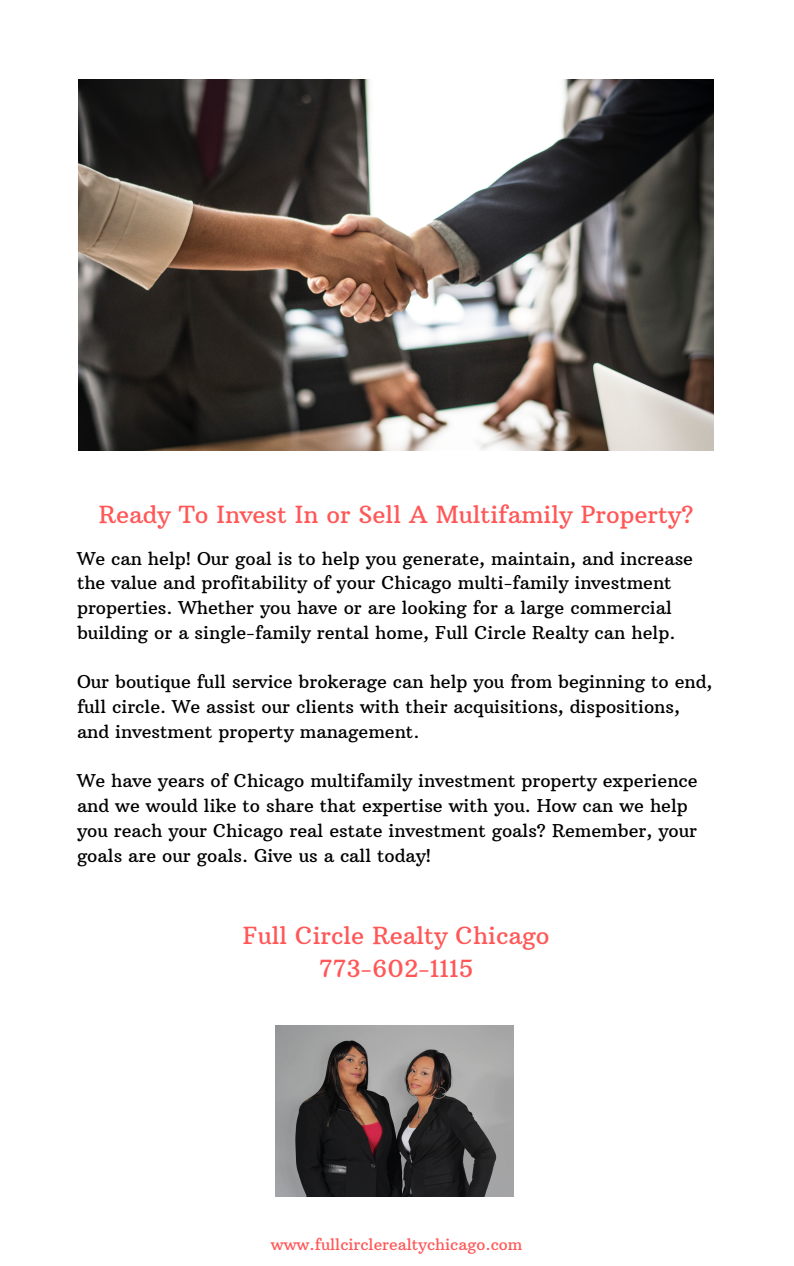
<style>
.page{position:relative;width:794px;height:1266px;background:#fff}
.page>*{position:absolute;margin:0;border:0;box-sizing:border-box;transform-origin:0 0}
.t1{font:24px/33.2px "Arbutus Slab";color:#ff5757;text-align:center}
.t2{font:18px/24.8px "Arbutus Slab";color:#000}
.t3{font:15.75px "Arbutus Slab";color:#ff5757}
</style>
<div class="page">
<img style="left:78px;top:79px;width:635px;height:372px">
<img style="left:275px;top:1025px;width:238px;height:171px">
<h1 class="t1" style="left:99px;top:498px;width:596px">Ready To Invest In or Sell A Multifamily Property?</h1>
<p class="t2" style="left:77px;top:546px;width:617px">We can help! Our goal is to help you generate, maintain, and increase the value and profitability of your Chicago multi-family investment properties. Whether you have or are looking for a large commercial building or a single-family rental home, Full Circle Realty can help.</p>
<p class="t2" style="left:77px;top:669px;width:636px">Our boutique full service brokerage can help you from beginning to end, full circle. We assist our clients with their acquisitions, dispositions, and investment property management.</p>
<p class="t2" style="left:77px;top:768px;width:621px">We have years of Chicago multifamily investment property experience and we would like to share that expertise with you. How can we help you reach your Chicago real estate investment goals? Remember, your goals are our goals. Give us a call today!</p>
<h1 class="t1" style="left:243px;top:919px;width:308px">Full Circle Realty Chicago<br>773-602-1115</h1>
<p class="t3" style="left:270px;top:1235px;width:253px">www.fullcirclerealtychicago.com</p>
</div>
